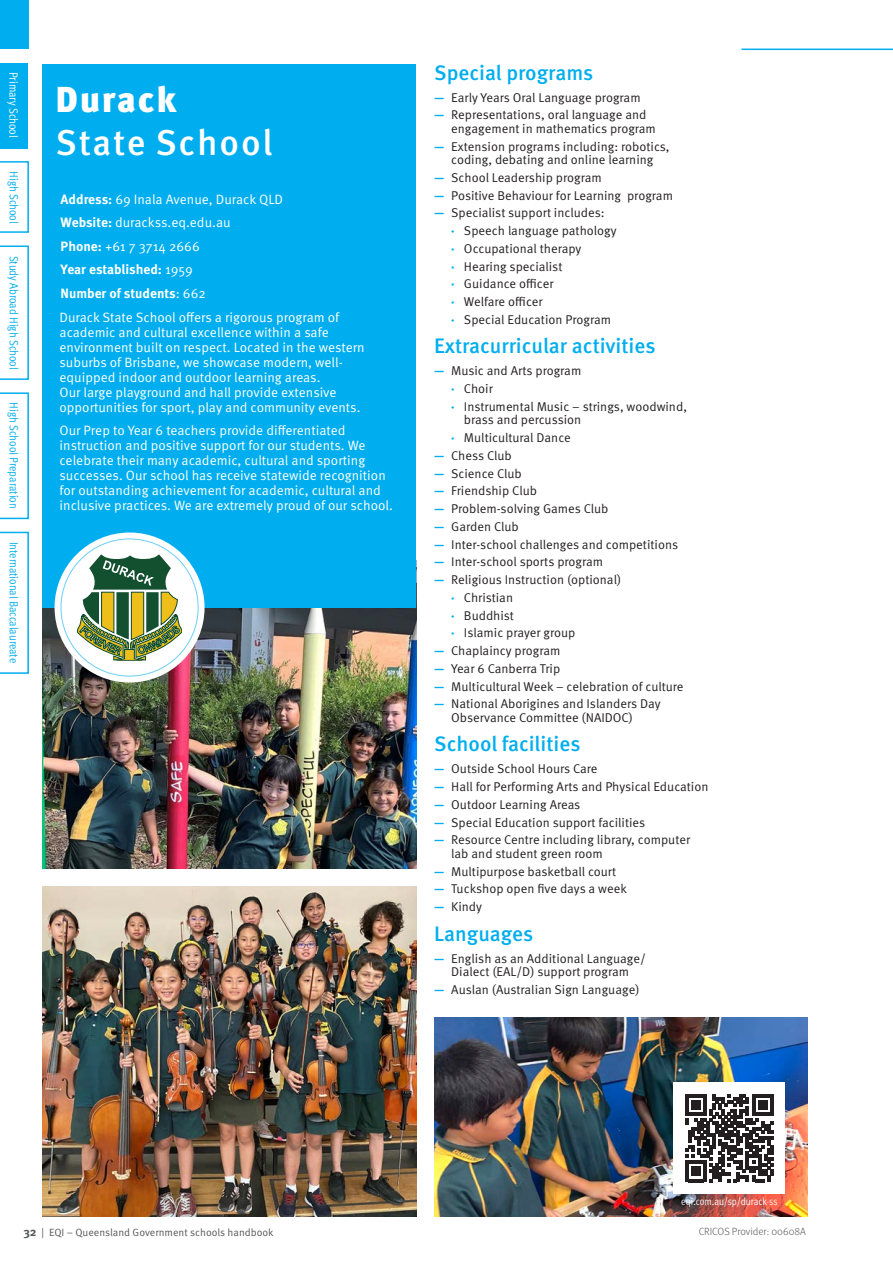
<style>
.page{position:relative;width:893px;height:1263px;background:#fff}
.page>*{position:absolute;margin:0;border:0;box-sizing:border-box;transform-origin:0 0}
.Heading_2{font:500 36px/43.2px "Meta OT";letter-spacing:.05em;color:#fff}
.Heading_3{font:500 21px "Meta OT";color:#00aeef}
.Body{font:13.5px/15px "Meta OT Norm";color:#fff}
.Body-2{font:700 13.5px "Meta OT";letter-spacing:-.005em;color:#fff}
.t1{font:12.75px/13.5px "Meta OT Norm";color:#231f20}
.Tabs{font:12px "Meta OT Cond Norm";letter-spacing:-.005em;color:#00aeef}
.Tabs-2{font:12px "Meta OT Cond Norm";color:#fff}
.t2{font:10.5px "Meta OT Norm";color:#57585a}
.Body-3{font:10.5px "Meta OT Cond Norm";letter-spacing:-.005em;color:#fff}
.t3{font:300 10.5px "Meta OT";color:#57585a}
.s1{font-weight:900}
.s2{font-family:"Meta OT";font-weight:700}
.s3{font-family:"Meta OT Norm";font-weight:400}
.s4{font-family:"Meta OT";font-weight:700;color:#00aeef}
.s5{font-family:"Meta OT";font-weight:700;font-size:12px}
</style>
<div class="page">
<img style="left:43px;top:607px;width:373px;height:261px">
<div style="left:43px;top:64px;width:373px;height:543px;background:#00aeef"></div>
<div style="left:55px;top:532px;width:150px;height:150px;background:#fff;border-radius:50%"></div>
<svg style="left:77px;top:554px;width:105px;height:107px"></svg>
<img style="left:43px;top:886px;width:373px;height:330px">
<img style="left:434px;top:1017px;width:374px;height:199px">
<div style="left:0;top:63px;width:27px;height:86px;background:#00aeef"></div>
<svg style="left:0;top:161px;width:29px;height:72px"></svg>
<svg style="left:0;top:245px;width:29px;height:135px"></svg>
<svg style="left:0;top:392px;width:29px;height:127px"></svg>
<svg style="left:0;top:532px;width:29px;height:142px"></svg>
<div style="left:0;top:0;width:28px;height:49px;background:#00aeef"></div>
<div style="left:673px;top:1082px;width:112px;height:112px;background:#fff"></div>
<svg style="left:685px;top:1094px;width:88px;height:88px"></svg>
<hr style="left:741px;top:49px;width:152px;height:1px;background:#00aeef">
<p class="Tabs-2" style="left:21px;top:72px;width:67px;rotate:90deg">Primary School</p>
<p class="Tabs" style="left:22px;top:171px;width:54px;rotate:90deg">High School</p>
<p class="Tabs" style="left:22px;top:255px;width:115px;rotate:90deg">Study Abroad High School</p>
<p class="Tabs" style="left:22px;top:402px;width:108px;rotate:90deg">High School Preparation</p>
<p class="Tabs" style="left:22px;top:542px;width:123px;rotate:90deg">International Baccalaureate</p>
<p class="Heading_2" style="left:55px;top:79px;width:219px"><span class="s1">Durack<br></span>State School</p>
<p class="Body" style="left:61px;top:192px;width:224px"><span class="s2">Address:</span> 69 Inala Avenue, Durack QLD</p>
<p class="Body" style="left:61px;top:215px;width:172px"><span class="s2">Website:</span> durackss.eq.edu.au</p>
<p class="Body" style="left:61px;top:239px;width:141px"><span class="s2">Phone:</span> +61 7 3714 2666</p>
<p class="Body-2" style="left:61px;top:261px;width:134px">Year established: <span class="s3">1959</span></p>
<p class="Body-2" style="left:61px;top:284px;width:147px">Number of students<span class="s3">: 662</span></p>
<p class="Body" style="left:60px;top:310px;width:307px">Durack State School offers a rigorous program of academic and cultural excellence within a safe environment built on respect. Located in the western suburbs of Brisbane, we showcase modern, well&shy;equipped indoor and outdoor learning areas.<br>Our large playground and hall provide extensive opportunities for sport, play and community events.</p>
<p class="Body" style="left:60px;top:423px;width:335px">Our Prep to Year 6 teachers provide differentiated instruction and positive support for our students. We celebrate their many academic, cultural and sporting successes. Our school has receive statewide recognition for outstanding achievement for academic, cultural and inclusive practices. We are extremely proud of our school.</p>
<p class="Heading_3" style="left:434px;top:59px;width:161px">Special programs</p>
<p class="t1" style="left:434px;top:91px;width:208px"><span class="s4">—</span> Early Years Oral Language program</p>
<p class="t1" style="left:451px;top:108px;width:206px;text-indent:-17px"><span class="s4">—</span> Representations, oral language and engagement in mathematics program</p>
<p class="t1" style="left:434px;top:140px;width:237px;text-align:center"><span class="s4">—</span> Extension programs including: robotics, coding, debating and online learning</p>
<p class="t1" style="left:434px;top:171px;width:169px"><span class="s4">—</span> School Leadership program</p>
<p class="t1" style="left:434px;top:189px;width:240px"><span class="s4">—</span> Positive Behaviour for Learning program</p>
<p class="t1" style="left:434px;top:206px;width:172px"><span class="s4">—</span> Specialist support includes:</p>
<p class="t1" style="left:451px;top:224px;width:167px"><span class="s4">·</span> Speech language pathology</p>
<p class="t1" style="left:451px;top:242px;width:132px"><span class="s4">·</span> Occupational therapy</p>
<p class="t1" style="left:451px;top:260px;width:113px"><span class="s4">·</span> Hearing specialist</p>
<p class="t1" style="left:451px;top:277px;width:104px"><span class="s4">·</span> Guidance officer</p>
<p class="t1" style="left:451px;top:295px;width:93px"><span class="s4">·</span> Welfare officer</p>
<p class="t1" style="left:451px;top:313px;width:161px"><span class="s4">·</span> Special Education Program</p>
<p class="Heading_3" style="left:434px;top:333px;width:223px">Extracurricular activities</p>
<p class="t1" style="left:434px;top:364px;width:149px"><span class="s4">—</span> Music and Arts program</p>
<p class="t1" style="left:451px;top:382px;width:43px"><span class="s4">·</span> Choir</p>
<p class="t1" style="left:464px;top:400px;width:225px;text-indent:-13px"><span class="s4">·</span> Instrumental Music – strings, woodwind, brass and percussion</p>
<p class="t1" style="left:451px;top:431px;width:121px"><span class="s4">·</span> Multicultural Dance</p>
<p class="t1" style="left:434px;top:449px;width:79px"><span class="s4">—</span> Chess Club</p>
<p class="t1" style="left:434px;top:467px;width:89px"><span class="s4">—</span> Science Club</p>
<p class="t1" style="left:434px;top:484px;width:104px"><span class="s4">—</span> Friendship Club</p>
<p class="t1" style="left:434px;top:502px;width:176px"><span class="s4">—</span> Problem-solving Games Club</p>
<p class="t1" style="left:434px;top:520px;width:86px"><span class="s4">—</span> Garden Club</p>
<p class="t1" style="left:434px;top:538px;width:245px"><span class="s4">—</span> Inter-school challenges and competitions</p>
<p class="t1" style="left:434px;top:555px;width:171px"><span class="s4">—</span> Inter-school sports program</p>
<p class="t1" style="left:434px;top:573px;width:189px"><span class="s4">—</span> Religious Instruction (optional)</p>
<p class="t1" style="left:451px;top:591px;width:63px"><span class="s4">·</span> Christian</p>
<p class="t1" style="left:451px;top:609px;width:64px"><span class="s4">·</span> Buddhist</p>
<p class="t1" style="left:451px;top:626px;width:126px"><span class="s4">·</span> Islamic prayer group</p>
<p class="t1" style="left:434px;top:644px;width:128px"><span class="s4">—</span> Chaplaincy program</p>
<p class="t1" style="left:434px;top:662px;width:128px"><span class="s4">—</span> Year 6 Canberra Trip</p>
<p class="t1" style="left:434px;top:680px;width:251px"><span class="s4">—</span> Multicultural Week – celebration of culture</p>
<p class="t1" style="left:451px;top:697px;width:211px;text-indent:-17px"><span class="s4">—</span> National Aborigines and Islanders Day<br>Observance Committee (NAIDOC)</p>
<p class="Heading_3" style="left:434px;top:731px;width:148px">School facilities</p>
<p class="t1" style="left:434px;top:762px;width:165px"><span class="s4">—</span> Outside School Hours Care</p>
<p class="t1" style="left:434px;top:780px;width:276px"><span class="s4">—</span> Hall for Performing Arts and Physical Education</p>
<p class="t1" style="left:434px;top:798px;width:148px"><span class="s4">—</span> Outdoor Learning Areas</p>
<p class="t1" style="left:434px;top:816px;width:213px"><span class="s4">—</span> Special Education support facilities</p>
<p class="t1" style="left:451px;top:833px;width:240px;text-indent:-17px"><span class="s4">—</span> Resource Centre including library, computer lab and student green room</p>
<p class="t1" style="left:434px;top:865px;width:184px"><span class="s4">—</span> Multipurpose basketball court</p>
<p class="t1" style="left:434px;top:882px;width:194px"><span class="s4">—</span> Tuckshop open five days a week</p>
<p class="t1" style="left:434px;top:900px;width:49px"><span class="s4">—</span> Kindy</p>
<p class="Heading_3" style="left:434px;top:920px;width:101px">Languages</p>
<p class="t1" style="left:434px;top:952px;width:213px;text-align:center"><span class="s4">—</span> English as an Additional Language/<br>Dialect (EAL/D) support program</p>
<p class="t1" style="left:434px;top:983px;width:207px"><span class="s4">—</span> Auslan (Australian Sign Language)</p>
<p class="Body-3" style="left:681px;top:1194px;width:98px">eqi.com.au/sp/durack-ss</p>
<p class="t2" style="left:23px;top:1226px;width:252px"><span class="s5">32</span> | EQI – Queensland Government schools handbook</p>
<p class="t3" style="left:699px;top:1225px;width:109px">CRICOS Provider: 00608A</p>
</div>
